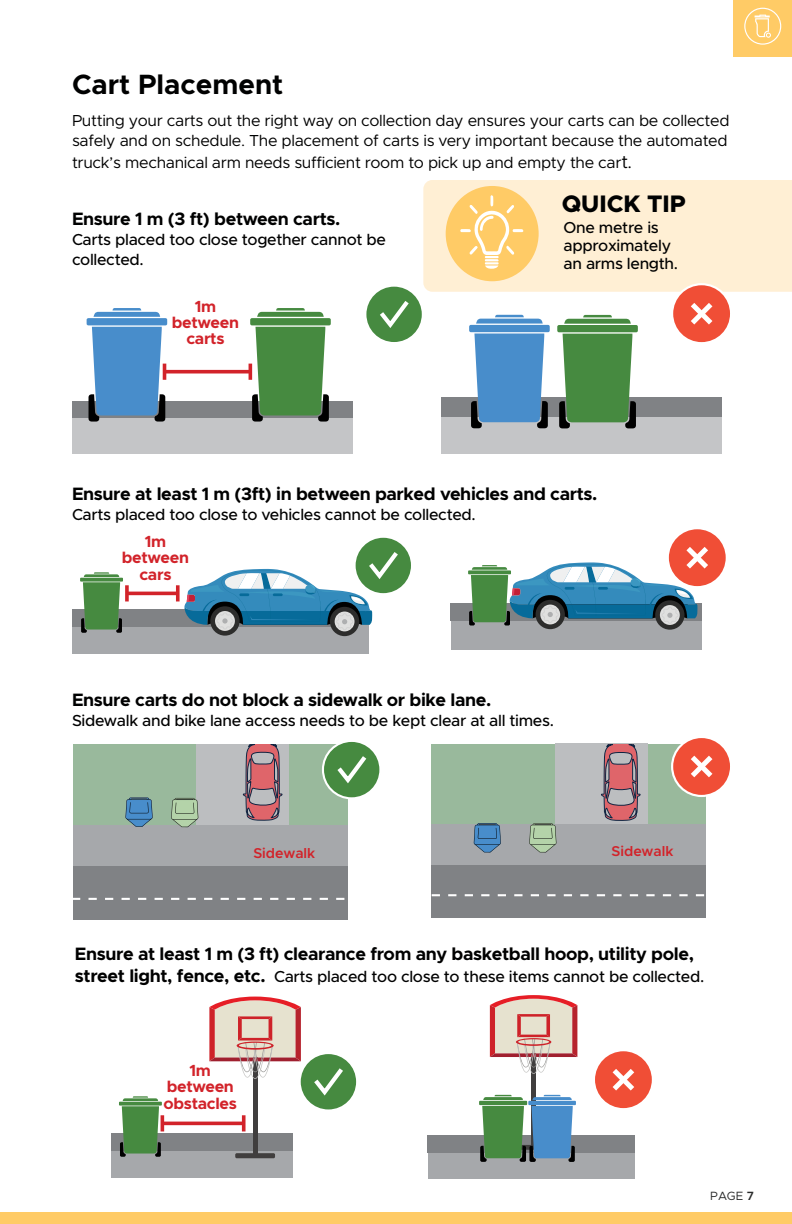
<style>
.page{position:relative;width:792px;height:1224px;background:#fff}
.page>*{position:absolute;margin:0;border:0;box-sizing:border-box;transform-origin:0 0}
.t1{font:700 28px "Metropolis";color:#000101}
.t2{font:800 24px "Metropolis";color:#000101}
.t3{font:700 18px "Metropolis";letter-spacing:-.02em;color:#000101}
.t4{font:700 16.2px/16.2px "Metropolis";letter-spacing:-.02em;color:#d2232a;text-align:center}
.t5{font:500 16px/18px "Metropolis";letter-spacing:-.02em;color:#000101}
.t6{font:16px/20px "Metropolis";letter-spacing:-.02em;color:#000101}
.t7{font:600 14.2px "Metropolis";color:#d2232a}
.t8{font:12px "Metropolis";color:#292a2a}
.s1{font-size:18px}
.s2{font-weight:700;font-size:18px}
.s3{font-weight:600}
</style>
<div class="page">
<div style="left:431px;top:744px;width:274px;height:113px;background:#99b99c"></div>
<div style="left:555px;top:744px;width:92px;height:116px;background:#bcbec0"></div>
<div style="left:431px;top:855px;width:275px;height:63px;background:#808285"></div>
<div style="left:431px;top:824px;width:274px;height:40px;background:#a6a8ab"></div>
<svg style="left:474px;top:823px;width:27px;height:29px"></svg>
<svg style="left:529px;top:823px;width:27px;height:29px"></svg>
<svg style="left:601px;top:744px;width:40px;height:77px"></svg>
<svg style="left:432px;top:894px;width:272px;height:2px"></svg>
<div style="left:73px;top:744px;width:274px;height:115px;background:#99b99c"></div>
<div style="left:197px;top:744px;width:92px;height:118px;background:#bcbec0"></div>
<div style="left:73px;top:857px;width:275px;height:62px;background:#808285"></div>
<div style="left:73px;top:826px;width:274px;height:40px;background:#a6a8ab"></div>
<svg style="left:125px;top:798px;width:28px;height:29px"></svg>
<svg style="left:171px;top:798px;width:27px;height:29px"></svg>
<svg style="left:243px;top:744px;width:40px;height:77px"></svg>
<svg style="left:73px;top:898px;width:271px;height:2px"></svg>
<div style="left:672px;top:737px;width:59px;height:59px;background:#f04e36;border-radius:50%"></div>
<div style="left:671px;top:736px;width:61px;height:61px;border:2px solid #fff;border-radius:50%"></div>
<svg style="left:691px;top:755px;width:22px;height:23px"></svg>
<div style="left:441px;top:412px;width:281px;height:41px;background:#c4c5c7"></div>
<div style="left:441px;top:398px;width:281px;height:19px;background:#808285"></div>
<div style="left:423px;top:180px;width:369px;height:112px;background:#ffefd4"></div>
<div style="left:446px;top:186px;width:93px;height:95px;background:#ffcb66;border-radius:50%"></div>
<svg style="left:460px;top:195px;width:63px;height:74px"></svg>
<div style="left:733px;top:0;width:59px;height:56px;background:#ffcb66"></div>
<svg style="left:744px;top:8px;width:37px;height:37px"></svg>
<div style="left:72px;top:413px;width:281px;height:41px;background:#c4c5c7"></div>
<div style="left:72px;top:401px;width:281px;height:17px;background:#808285"></div>
<svg style="left:87px;top:308px;width:80px;height:114px"></svg>
<svg style="left:250px;top:308px;width:81px;height:114px"></svg>
<hr style="left:165px;top:370px;width:85px;height:3px;background:#d2232a">
<hr style="left:163px;top:364px;width:3px;height:16px;background:#d2232a">
<hr style="left:249px;top:364px;width:3px;height:16px;background:#d2232a">
<svg style="left:469px;top:315px;width:81px;height:113px"></svg>
<svg style="left:557px;top:315px;width:81px;height:113px"></svg>
<div style="left:668px;top:528px;width:59px;height:59px;background:#f04e36;border-radius:50%"></div>
<div style="left:667px;top:527px;width:61px;height:61px;border:2px solid #fff;border-radius:50%"></div>
<div style="left:355px;top:537px;width:57px;height:57px;background:#468a40;border-radius:50%"></div>
<div style="left:354px;top:536px;width:59px;height:59px;border:2px solid #fff;border-radius:50%"></div>
<div style="left:672px;top:284px;width:59px;height:59px;background:#f04e36;border-radius:50%"></div>
<div style="left:671px;top:283px;width:61px;height:61px;border:2px solid #fff;border-radius:50%"></div>
<svg style="left:691px;top:303px;width:22px;height:22px"></svg>
<div style="left:72px;top:624px;width:297px;height:30px;background:#a6a8ab"></div>
<div style="left:72px;top:610px;width:285px;height:17px;background:#808285"></div>
<svg style="left:80px;top:572px;width:43px;height:61px"></svg>
<svg style="left:210px;top:606px;width:30px;height:30px"></svg>
<div style="left:330px;top:607px;width:29px;height:29px;background:#2d2d2c;border-radius:50%"></div>
<div style="left:335px;top:612px;width:20px;height:19px;background:#e0e0df;border-radius:50%"></div>
<svg style="left:184px;top:547px;width:218px;height:83px"></svg>
<svg style="left:365px;top:286px;width:58px;height:57px"></svg>
<div style="left:364px;top:285px;width:60px;height:59px;border:2px solid #fff;border-radius:50%"></div>
<svg style="left:376px;top:296px;width:37px;height:36px"></svg>
<div style="left:451px;top:620px;width:250px;height:30px;background:#a6a8ab"></div>
<div style="left:450px;top:604px;width:251px;height:17px;background:#808285"></div>
<div style="left:536px;top:600px;width:29px;height:29px;background:#2d2d2c;border-radius:50%"></div>
<svg style="left:655px;top:600px;width:30px;height:30px"></svg>
<svg style="left:468px;top:542px;width:245px;height:84px"></svg>
<hr style="left:127px;top:592px;width:51px;height:3px;background:#d2232a">
<svg style="left:125px;top:585px;width:4px;height:16px"></svg>
<svg style="left:176px;top:585px;width:4px;height:16px"></svg>
<div style="left:323px;top:741px;width:57px;height:57px;background:#468a40;border-radius:50%"></div>
<div style="left:322px;top:740px;width:59px;height:59px;border:2px solid #fff;border-radius:50%"></div>
<svg style="left:337px;top:756px;width:30px;height:28px"></svg>
<div style="left:300px;top:1053px;width:57px;height:58px;background:#468a40;border-radius:50%"></div>
<div style="left:299px;top:1052px;width:59px;height:60px;border:2px solid #fff;border-radius:50%"></div>
<svg style="left:314px;top:1068px;width:29px;height:28px"></svg>
<div style="left:111px;top:1148px;width:181px;height:30px;background:#a6a8ab"></div>
<div style="left:111px;top:1134px;width:181px;height:17px;background:#808285"></div>
<svg style="left:119px;top:1096px;width:43px;height:61px"></svg>
<hr style="left:162px;top:1122px;width:82px;height:3px;background:#d2232a">
<hr style="left:161px;top:1115px;width:3px;height:16px;background:#d2232a">
<svg style="left:242px;top:1115px;width:4px;height:16px"></svg>
<div style="left:253px;top:1057px;width:5px;height:96px;background:#403e3e"></div>
<svg style="left:209px;top:997px;width:92px;height:82px"></svg>
<div style="left:235px;top:1153px;width:40px;height:5px;background:#403e3e;border-radius:2px"></div>
<div style="left:428px;top:1149px;width:207px;height:30px;background:#a6a8ab"></div>
<div style="left:428px;top:1135px;width:207px;height:17px;background:#808285"></div>
<div style="left:531px;top:1053px;width:5px;height:92px;background:#403e3e"></div>
<svg style="left:490px;top:995px;width:87px;height:79px"></svg>
<svg style="left:479px;top:1095px;width:97px;height:67px"></svg>
<div style="left:594px;top:1050px;width:59px;height:59px;background:#f04e36;border-radius:50%"></div>
<div style="left:593px;top:1049px;width:61px;height:61px;border:2px solid #fff;border-radius:50%"></div>
<svg style="left:612px;top:1069px;width:23px;height:22px"></svg>
<div style="left:0;top:1212px;width:792px;height:12px;background:#ffcb66"></div>
<h1 class="t1" style="left:72px;top:67px;width:213px">Cart Placement</h1>
<p class="t6" style="left:72px;top:110px;width:659px">Putting your carts out the right way on collection day ensures your carts can be collected safely and on schedule. The placement of carts is very important because the automated</p>
<p class="t6" style="left:72px;top:152px;width:562px">truck’s mechanical arm needs sufficient room to pick up and empty the car<span class="s1">t.</span></p>
<h2 class="t2" style="left:562px;top:188px;width:126px">QUICK TIP</h2>
<p class="t5" style="left:564px;top:218px;width:116px">One metre is approximately an arms length.</p>
<p class="t3" style="left:72px;top:208px;width:270px">Ensure 1 m (3 ft) between carts.</p>
<p class="t5" style="left:72px;top:230px;width:315px;line-height:20px">Carts placed too close together cannot be collected.</p>
<p class="t4" style="left:172px;top:298px;width:69px">1m between carts</p>
<p class="t3" style="left:72px;top:483px;width:527px">Ensure at least 1 m (3ft) in between parked vehicles and carts.</p>
<p class="t5" style="left:72px;top:506px;width:405px">Carts placed too close to vehicles cannot be collected.</p>
<p class="t4" style="left:122px;top:533px;width:69px">1m between cars</p>
<p class="t3" style="left:72px;top:689px;width:421px">Ensure carts do not block a sidewalk or bike lane.</p>
<p class="t5" style="left:72px;top:712px;width:484px">Sidewalk and bike lane access needs to be kept clear at all times.</p>
<p class="t7" style="left:253px;top:844px;width:63px">Sidewalk</p>
<p class="t7" style="left:611px;top:843px;width:63px">Sidewalk</p>
<p class="t3" style="left:75px;top:942px;width:621px">Ensure at least 1 m (3 ft) clearance from any basketball hoop, utility pole,</p>
<p class="t5" style="left:75px;top:967px;width:631px"><span class="s2">street light, fence, etc.</span> Carts placed too close to these items cannot be collected.</p>
<p class="t4" style="left:164px;top:1063px;width:75px">1m between obstacles</p>
<p class="t8" style="left:710px;top:1188px;width:45px">PAGE <span class="s3">7</span></p>
</div>
